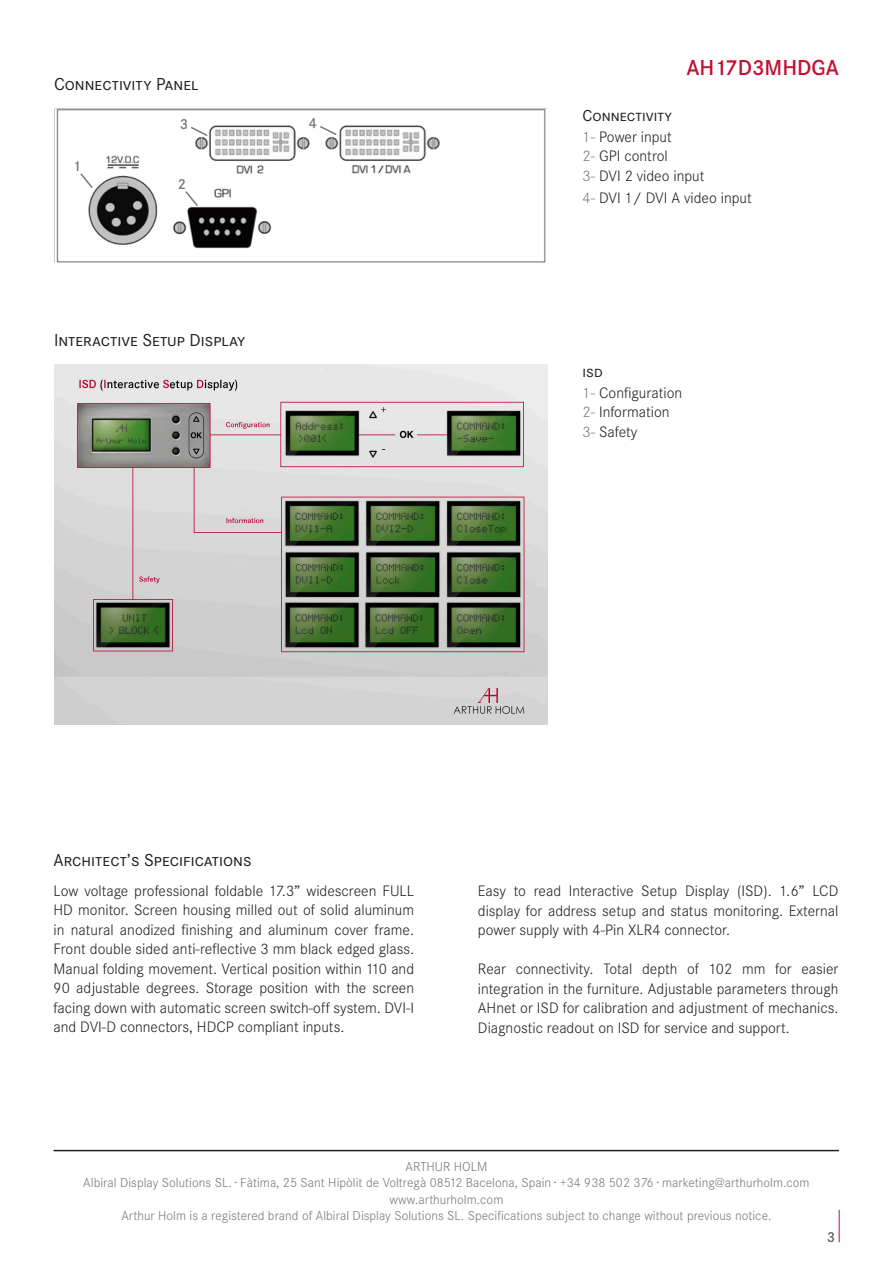
<style>
.page{position:relative;width:893px;height:1263px;background:#fff}
.page>*{position:absolute;margin:0;border:0;box-sizing:border-box;transform-origin:0 0}
.t1{font:600 22.5px "Corporate S";color:#c3102f}
.t2{font:18px "Corporate SSC";color:#231f20}
.t3{font:16.5px "Corporate SSC";color:#231f20}
.t4{font:300 15.75px/19.5px "Corporate S";color:#231f20;text-align:justify}
.t5{font:600 15px "Corporate S";color:#76787b}
.t6{font:600 15px "Corporate S";color:#636366}
.t7{font:300 13.5px/16.5px "Corporate S";letter-spacing:.005em;color:#76787b;text-align:center}
.s1{color:#76787b}
</style>
<div class="page">
<hr style="left:839px;top:1210px;width:1px;height:32px;background:#c3102f">
<hr style="left:54px;top:1150px;width:785px;height:1px;background:#231f20">
<img style="left:54px;top:108px;width:494px;height:154px">
<img style="left:54px;top:364px;width:494px;height:360px">
<svg style="left:79px;top:172px;width:15px;height:18px"></svg>
<svg style="left:184px;top:190px;width:15px;height:18px"></svg>
<svg style="left:189px;top:125px;width:20px;height:12px"></svg>
<svg style="left:318px;top:124px;width:20px;height:13px"></svg>
<div style="left:274px;top:185px;width:157px;height:70px;background:#fff"></div>
<p class="t2" style="left:54px;top:74px;width:146px">Connectivity Panel</p>
<p class="t5" style="left:73px;top:158px;width:10px">1</p>
<p class="t5" style="left:180px;top:116px;width:10px">3</p>
<p class="t5" style="left:309px;top:115px;width:10px">4</p>
<p class="t5" style="left:178px;top:176px;width:10px">2</p>
<p class="t2" style="left:54px;top:330px;width:193px">Interactive Setup Display</p>
<h1 class="t1" style="left:686px;top:55px;width:154px">AH17D3MHDGA</h1>
<p class="t3" style="left:583px;top:106px;width:91px">Connectivity</p>
<p class="t4" style="left:583px;top:127px;width:91px"><span class="s1">1-</span> Power input</p>
<p class="t4" style="left:583px;top:146px;width:87px"><span class="s1">2-</span> GPI control</p>
<p class="t4" style="left:583px;top:166px;width:123px"><span class="s1">3-</span> DVI 2 video input</p>
<p class="t4" style="left:583px;top:188px;width:171px"><span class="s1">4-</span> DVI 1/ DVI A video input</p>
<p class="t3" style="left:583px;top:362px;width:22px">isd</p>
<p class="t4" style="left:583px;top:383px;width:101px"><span class="s1">1-</span> Configuration</p>
<p class="t4" style="left:583px;top:402px;width:88px"><span class="s1">2-</span> Information</p>
<p class="t4" style="left:583px;top:422px;width:56px"><span class="s1">3-</span> Safety</p>
<p class="t2" style="left:54px;top:850px;width:200px">Architect’s Specifications</p>
<p class="t4" style="left:54px;top:881px;width:362px">Low voltage professional foldable 17.3” widescreen FULL HD monitor. Screen housing milled out of solid aluminum in natural anodized finishing and aluminum cover frame.<br>Front double sided anti-reflective 3 mm black edged glass.<br>Manual folding movement. Vertical position within 110 and 90 adjustable degrees. Storage position with the screen facing down with automatic screen switch-off system. DVI-I and DVI-D connectors, HDCP compliant inputs.</p>
<p class="t4" style="left:478px;top:882px;width:362px">Easy to read Interactive Setup Display (ISD). 1.6” LCD display for address setup and status monitoring. External power supply with 4-Pin XLR4 connector.</p>
<p class="t4" style="left:478px;top:960px;width:362px">Rear connectivity. Total depth of 102 mm for easier integration in the furniture. Adjustable parameters through AHnet or ISD for calibration and adjustment of mechanics.<br>Diagnostic readout on ISD for service and support.</p>
<p class="t7" style="left:83px;top:1158px;width:728px">ARTHUR HOLM<br>Albiral Display Solutions SL. · Fàtima, 25 Sant Hipòlit de Voltregà 08512 Bacelona, Spain · +34 938 502 376 · marketing@arthurholm.com www.arthurholm.com<br>Arthur Holm is a registered brand of Albiral Display Solutions SL. Specifications subject to change without previous notice.</p>
<p class="t6" style="left:827px;top:1229px;width:10px">3</p>
</div>
